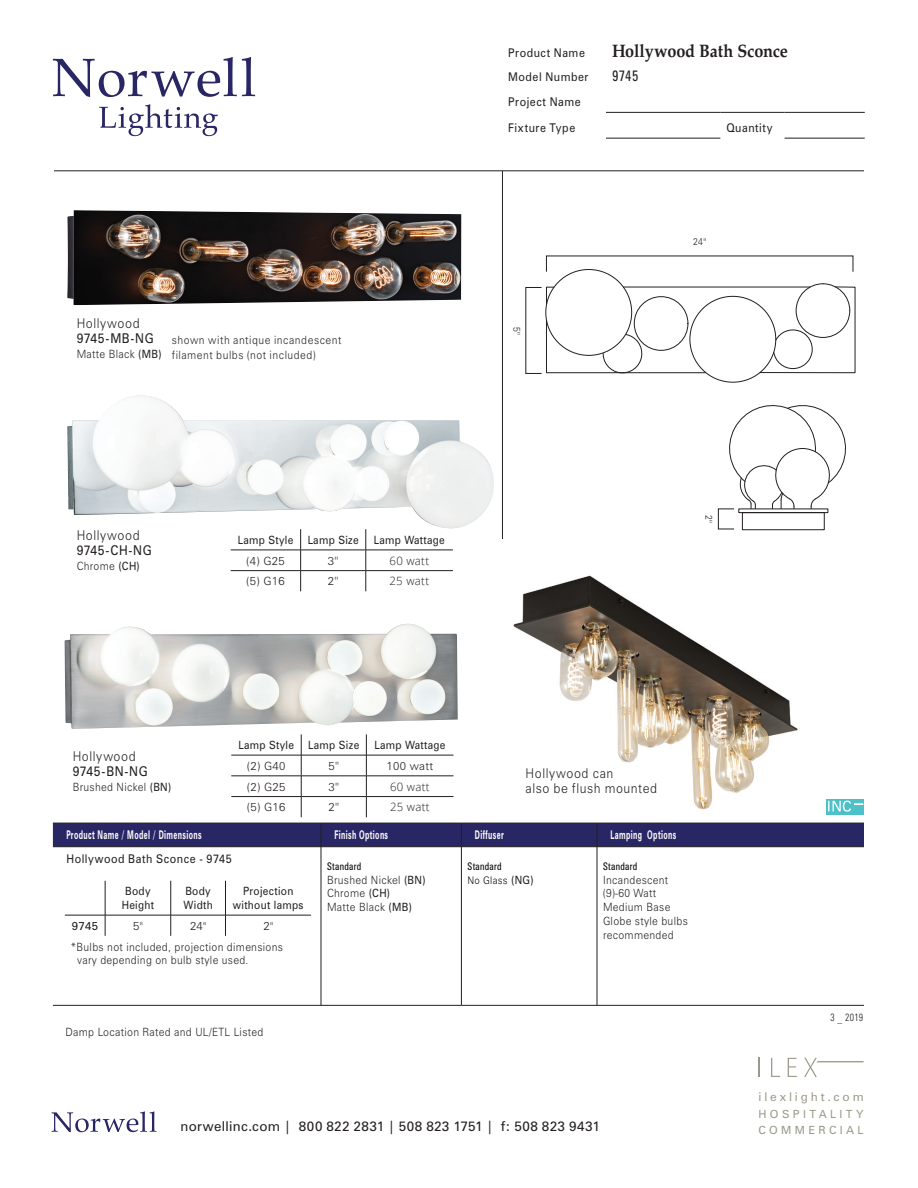
<style>
.page{position:relative;width:918px;height:1188px;background:#fff}
.page>*{position:absolute;margin:0;border:0;box-sizing:border-box;transform-origin:0 0}
.t1{font:700 18px "Palatino";letter-spacing:-.005em;color:#231f20;scale:.9 1}
.t2{font:condensed 15px "Zurich BT";color:#231f20;scale:.9 1}
.t3{font:300 13.5px/15px "Zurich BT";letter-spacing:.045em;color:#231f20;scale:.9 1}
.t4{font:13.5px "Zurich BT";letter-spacing:.025em;color:#231f20}
.t5{font:13.5px "Zurich BT";letter-spacing:.025em;color:#231f20;scale:.9 1}
.t6{font:12px/25.8px "Zurich BT";letter-spacing:.05em;color:#231f20;scale:.9 1}
.t7{font:700 12px "Zurich BT";letter-spacing:.05em;color:#fff;scale:.6 1}
.t8{font:12px "Zurich BT";letter-spacing:.24em;color:#9b9a88}
.t9{font:300 11.4px/13.6px "Zurich BT";letter-spacing:.03em;color:#231f20;scale:.9 1}
.t10{font:11.4px/13.6px "Zurich BT";letter-spacing:.03em;color:#231f20;text-align:center;scale:.9 1}
.t11{font:300 11.4px/20.7px "Zurich BT";letter-spacing:.03em;color:#231f20}
.t12{font:300 11.4px/15px "Zurich BT";letter-spacing:.05em;color:#231f20;scale:.9 1}
.t13{font:300 11.4px "Open Sans";letter-spacing:.025em;color:#231f20}
.t14{font:11.4px "Zurich BT";letter-spacing:.03em;color:#231f20}
.t15{font:11.25px "Zurich BT";letter-spacing:.295em;color:#9b9a88}
.t16{font:condensed 10.5px/13.6px "Zurich BT";letter-spacing:.03em;color:#040503;scale:.9 1}
.t17{font:300 condensed 10.5px "Zurich BT";color:#231f20;scale:.9 1}
.t18{font:300 9.6px "Zurich BT";color:#231f20;scale:.9 1}
.s1{font-weight:400}
.s2{font-family:"Open Sans"}
.s3{font-weight:300;font-stretch:normal}
.s4{font-stretch:normal;font-size:11.4px;color:#231f20}
</style>
<div class="page">
<hr style="left:54px;top:171px;width:810px;height:1px;background:#231f20">
<svg style="left:53px;top:57px;width:202px;height:40px"></svg>
<svg style="left:99px;top:104px;width:119px;height:32px"></svg>
<svg style="left:759px;top:1058px;width:1px;height:19px"></svg>
<svg style="left:771px;top:1058px;width:9px;height:19px"></svg>
<svg style="left:788px;top:1058px;width:9px;height:19px"></svg>
<svg style="left:804px;top:1058px;width:60px;height:19px"></svg>
<svg style="left:52px;top:1111px;width:105px;height:21px"></svg>
<div style="left:53px;top:823px;width:811px;height:23px;background:#292665"></div>
<hr style="left:321px;top:823px;width:140px;height:1px;background:#231f20">
<hr style="left:597px;top:823px;width:267px;height:1px;background:#231f20">
<hr style="left:53px;top:846px;width:268px;height:1px;background:#231f20">
<hr style="left:53px;top:1005px;width:268px;height:1px;background:#231f20">
<hr style="left:461px;top:847px;width:1px;height:158px;background:#231f20">
<hr style="left:461px;top:846px;width:136px;height:1px;background:#231f20">
<hr style="left:461px;top:1005px;width:136px;height:1px;background:#231f20">
<hr style="left:321px;top:847px;width:1px;height:158px;background:#231f20">
<hr style="left:597px;top:847px;width:1px;height:158px;background:#231f20">
<hr style="left:321px;top:846px;width:140px;height:1px;background:#231f20">
<hr style="left:321px;top:1005px;width:140px;height:1px;background:#231f20">
<hr style="left:597px;top:846px;width:267px;height:1px;background:#231f20">
<hr style="left:597px;top:1005px;width:267px;height:1px;background:#231f20">
<hr style="left:502px;top:171px;width:1px;height:374px;background:#231f20">
<hr style="left:606px;top:138px;width:114px;height:1px;background:#231f20">
<hr style="left:785px;top:138px;width:80px;height:1px;background:#231f20">
<hr style="left:606px;top:112px;width:114px;height:1px;background:#231f20">
<hr style="left:720px;top:112px;width:65px;height:1px;background:#231f20">
<hr style="left:785px;top:112px;width:80px;height:1px;background:#231f20">
<div style="left:826px;top:799px;width:37px;height:16px;background:#4dc1c8"></div>
<svg style="left:828px;top:801px;width:35px;height:11px"></svg>
<hr style="left:170px;top:881px;width:1px;height:34px;background:#231f20">
<hr style="left:225px;top:881px;width:1px;height:34px;background:#231f20">
<hr style="left:65px;top:915px;width:40px;height:1px;background:#231f20">
<hr style="left:105px;top:915px;width:66px;height:1px;background:#231f20">
<hr style="left:171px;top:915px;width:54px;height:1px;background:#231f20">
<svg style="left:170px;top:915px;width:1px;height:21px"></svg>
<hr style="left:225px;top:915px;width:86px;height:1px;background:#231f20">
<svg style="left:225px;top:915px;width:1px;height:21px"></svg>
<hr style="left:105px;top:881px;width:1px;height:34px;background:#231f20">
<svg style="left:105px;top:915px;width:1px;height:21px"></svg>
<img style="left:64px;top:624px;width:394px;height:105px">
<img style="left:67px;top:210px;width:394px;height:95px">
<img style="left:67px;top:396px;width:427px;height:135px">
<hr style="left:231px;top:755px;width:70px;height:1px;background:#231f20">
<hr style="left:301px;top:755px;width:65px;height:1px;background:#231f20">
<hr style="left:366px;top:755px;width:88px;height:1px;background:#231f20">
<svg style="left:301px;top:734px;width:1px;height:83px"></svg>
<svg style="left:366px;top:734px;width:1px;height:83px"></svg>
<hr style="left:231px;top:776px;width:70px;height:1px;background:#231f20">
<hr style="left:301px;top:776px;width:65px;height:1px;background:#231f20">
<hr style="left:366px;top:776px;width:88px;height:1px;background:#231f20">
<hr style="left:231px;top:796px;width:70px;height:1px;background:#231f20">
<hr style="left:301px;top:796px;width:65px;height:1px;background:#231f20">
<hr style="left:366px;top:796px;width:88px;height:1px;background:#231f20">
<svg style="left:300px;top:529px;width:1px;height:62px"></svg>
<svg style="left:366px;top:529px;width:1px;height:62px"></svg>
<hr style="left:231px;top:550px;width:70px;height:1px;background:#231f20">
<hr style="left:301px;top:550px;width:65px;height:1px;background:#231f20">
<hr style="left:366px;top:550px;width:87px;height:1px;background:#231f20">
<hr style="left:231px;top:570px;width:70px;height:1px;background:#231f20">
<hr style="left:301px;top:570px;width:65px;height:1px;background:#231f20">
<hr style="left:366px;top:570px;width:87px;height:1px;background:#231f20">
<svg style="left:545px;top:261px;width:310px;height:270px"></svg>
<div style="left:546px;top:270px;width:86px;height:85px;background:#fff;border-radius:50%"></div>
<div style="left:742px;top:512px;width:83px;height:18px;border:1px solid #231f20"></div>
<svg style="left:546px;top:287px;width:9px;height:18px"></svg>
<svg style="left:546px;top:319px;width:160px;height:56px"></svg>
<svg style="left:759px;top:283px;width:97px;height:90px"></svg>
<hr style="left:623px;top:287px;width:187px;height:1px;background:#231f20">
<div style="left:718px;top:509px;width:16px;height:20px;border:1px solid #231f20"></div>
<img style="left:502px;top:539px;width:296px;height:271px">
<p class="t6" style="left:508px;top:39px;width:87px">Product Name</p>
<h1 class="t1" style="left:612px;top:35px;width:197px">Hollywood Bath Sconce</h1>
<p class="t6" style="left:508px;top:63px;width:91px">Model Number</p>
<h2 class="t2" style="left:612px;top:66px;width:31px">9745</h2>
<p class="t6" style="left:508px;top:89px;width:82px">Project Name<br>Fixture Type</p>
<p class="t6" style="left:726px;top:115px;width:53px">Quantity</p>
<p class="t3" style="left:77px;top:315px;width:72px">Hollywood</p>
<p class="t5" style="left:77px;top:330px;width:87px">9745-MB-NG</p>
<p class="t9" style="left:77px;top:347px;width:96px">Matte Black <span class="s1">(MB)</span></p>
<p class="t12" style="left:172px;top:332px;width:190px">shown with antique incandescent filament bulbs (not included)</p>
<p class="t3" style="left:77px;top:527px;width:72px">Hollywood</p>
<p class="t5" style="left:77px;top:542px;width:85px">9745-CH-NG</p>
<p class="t9" style="left:77px;top:559px;width:72px">Chrome <span class="s1">(CH)</span></p>
<p class="t10" style="left:238px;top:533px;width:136px">Lamp Style Lamp Size</p>
<p class="t10" style="left:374px;top:533px;width:80px">Lamp Wattage</p>
<p class="t11" style="left:247px;top:550px;width:40px">(4) G25</p>
<p class="t11" style="left:328px;top:550px;width:12px">3<span class="s2">"</span></p>
<p class="t13" style="left:390px;top:553px;width:41px">60 watt</p>
<p class="t11" style="left:247px;top:571px;width:40px">(5) G16</p>
<p class="t11" style="left:328px;top:571px;width:12px">2<span class="s2">"</span></p>
<p class="t13" style="left:390px;top:573px;width:41px">25 watt</p>
<p class="t3" style="left:73px;top:748px;width:72px">Hollywood</p>
<p class="t5" style="left:73px;top:763px;width:85px">9745-BN-NG</p>
<p class="t9" style="left:73px;top:780px;width:111px">Brushed Nickel <span class="s1">(BN)</span></p>
<p class="t10" style="left:238px;top:738px;width:136px">Lamp Style Lamp Size</p>
<p class="t10" style="left:374px;top:738px;width:80px">Lamp Wattage</p>
<p class="t11" style="left:247px;top:755px;width:40px">(2) G40</p>
<p class="t11" style="left:328px;top:755px;width:12px">5<span class="s2">"</span></p>
<p class="t11" style="left:387px;top:755px;width:48px">100 watt</p>
<p class="t11" style="left:247px;top:776px;width:40px">(2) G25</p>
<p class="t11" style="left:328px;top:776px;width:12px">3<span class="s2">"</span></p>
<p class="t13" style="left:390px;top:779px;width:41px">60 watt</p>
<p class="t11" style="left:247px;top:797px;width:40px">(5) G16</p>
<p class="t11" style="left:328px;top:797px;width:12px">2<span class="s2">"</span></p>
<p class="t13" style="left:390px;top:799px;width:41px">25 watt</p>
<p class="t18" style="left:523px;top:327px;width:10px;rotate:90deg">5"</p>
<p class="t18" style="left:693px;top:236px;width:16px">24"</p>
<p class="t18" style="left:715px;top:515px;width:10px;rotate:90deg">2"</p>
<p class="t3" style="left:526px;top:765px;width:148px">Hollywood can<br>also be flush mounted</p>
<p class="t7" style="left:66px;top:827px;width:227px">Product Name / Model / Dimensions</p>
<p class="t7" style="left:334px;top:827px;width:91px">Finish Options</p>
<p class="t7" style="left:475px;top:827px;width:50px">Diffuser</p>
<p class="t7" style="left:610px;top:827px;width:111px">Lamping Options</p>
<p class="t6" style="left:66px;top:846px;width:185px">Hollywood Bath Sconce - 9745</p>
<p class="t16" style="left:327px;top:859px;width:39px">Standard</p>
<p class="t9" style="left:327px;top:873px;width:111px">Brushed Nickel <span class="s1">(BN)<br></span>Chrome <span class="s1">(CH)<br></span>Matte Black <span class="s1">(MB)</span></p>
<p class="t16" style="left:467px;top:859px;width:75px">Standard<br><span class="s3">No Glass</span> <span class="s4">(NG)</span></p>
<p class="t16" style="left:603px;top:859px;width:39px">Standard</p>
<p class="t9" style="left:603px;top:873px;width:96px">Incandescent (9)-60 Watt<br>Medium Base<br>Globe style bulbs recommended</p>
<p class="t10" style="left:122px;top:884px;width:38px">Body<br>Height</p>
<p class="t10" style="left:183px;top:884px;width:34px;text-align:left">Body<br>Width</p>
<p class="t10" style="left:233px;top:884px;width:80px">Projection without lamps</p>
<p class="t11" style="left:71px;top:915px;width:214px;text-indent:193px">2" *Bulbs not included, projection dimensions</p>
<p class="t9" style="left:77px;top:953px;width:192px">vary depending on bulb style used.</p>
<p class="t14" style="left:72px;top:919px;width:28px">9745</p>
<p class="t11" style="left:133px;top:915px;width:11px">5"</p>
<p class="t11" style="left:190px;top:915px;width:18px">24"</p>
<p class="t9" style="left:66px;top:1025px;width:221px">Damp Location Rated and UL/ETL Listed</p>
<p class="t17" style="left:831px;top:1010px;width:38px">3 _ 2019</p>
<p class="t8" style="left:759px;top:1090px;width:107px">ilexlight.com</p>
<p class="t15" style="left:759px;top:1107px;width:107px">HOSPITALITY</p>
<p class="t4" style="left:181px;top:1118px;width:421px">norwellinc.com | 800 822 2831 | 508 823 1751 | f: 508 823 9431</p>
<p class="t15" style="left:759px;top:1124px;width:107px">COMMERCIAL</p>
</div>
